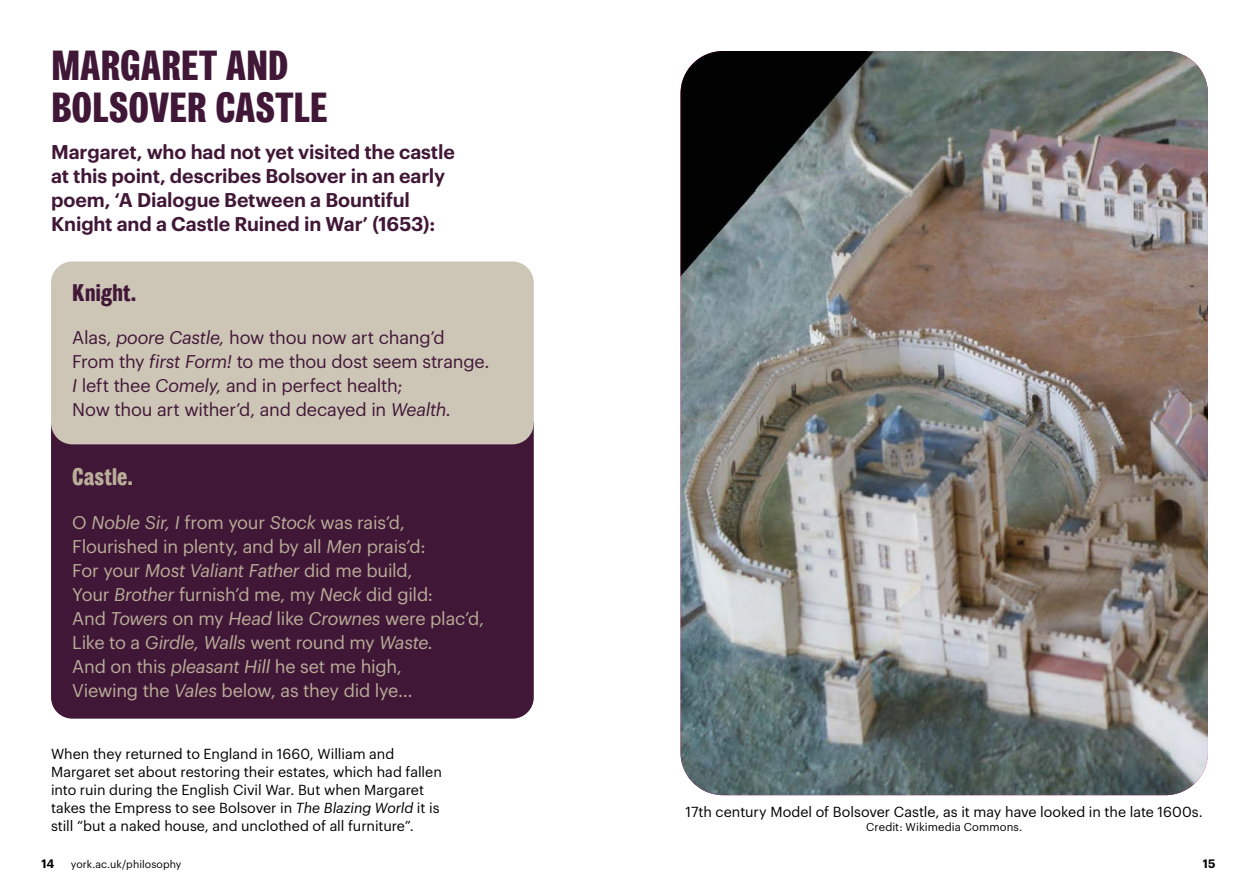
<style>
.page{position:relative;width:1259px;height:893px;background:#fff}
.page>*{position:absolute;margin:0;border:0;box-sizing:border-box;transform-origin:0 0}
.t1{font:600 condensed 42px/42px "York Grot";letter-spacing:-.005em;color:#411737}
.t2{font:600 condensed 24px "York Grot";color:#b9ae99}
.t3{font:600 condensed 24px "York Grot";letter-spacing:-.005em;color:#411737}
.intro{font:600 19.5px/24px "Graphik";letter-spacing:-.005em;color:#411737}
.new_quote{font:18px/24px "Graphik";letter-spacing:-.015em;color:#b9ae99}
.new_quote-2{font:18px/24px "Graphik";letter-spacing:-.01em;color:#411737}
.Body_9_5_pt{font:14.25px/18px "Graphik";letter-spacing:-.005em;color:#000}
.t4{font:600 12px "Graphik";color:#000}
.credit{font:11.25px "Graphik";letter-spacing:.01em;color:#000}
.t5{font:10.5px "Graphik";letter-spacing:.01em;color:#000}
.s1{font-style:italic}
</style>
<div class="page">
<div style="left:51px;top:427px;width:483px;height:292px;background:#411737"></div>
<img style="left:680px;top:51px;width:528px;height:744px">
<div style="left:51px;top:261px;width:483px;height:183px;background:#cdc5b6;border-radius:21px"></div>
<h3 class="t1" style="left:51px;top:47px;width:278px">MARGARET AND<br>BOLSOVER CASTLE</h3>
<p class="intro" style="left:51px;top:138px;width:405px">Margaret, who had not yet visited the castle at this point, describes Bolsover in an early poem, ‘A Dialogue Between a Bountiful Knight and a Castle Ruined in War’ (1653):</p>
<h4 class="t3" style="left:72px;top:279px;width:65px">Knight.</h4>
<p class="new_quote-2" style="left:72px;top:324px;width:374px">Alas, <span class="s1">poore Castle,</span> how thou now art chang’d</p>
<p class="new_quote-2" style="left:72px;top:348px;width:419px">From thy <span class="s1">first Form!</span> to me thou dost seem strange.</p>
<p class="new_quote-2" style="left:72px;top:372px;width:380px"><span class="s1">I</span> left thee <span class="s1">Comely,</span> and in perfect health;<br>Now thou art wither’d, and decayed in <span class="s1">Wealth.</span></p>
<h4 class="t2" style="left:72px;top:463px;width:62px">Castle.</h4>
<p class="new_quote" style="left:72px;top:509px;width:334px">O <span class="s1">Noble Sir, I</span> from your <span class="s1">Stock</span> was rais’d,</p>
<p class="new_quote" style="left:72px;top:533px;width:355px">Flourished in plenty, and by all <span class="s1">Men</span> prais’d:</p>
<p class="new_quote" style="left:72px;top:557px;width:342px">For your <span class="s1">Most Valiant Father</span> did me build,</p>
<p class="new_quote" style="left:72px;top:581px;width:362px">Your <span class="s1">Brother</span> furnish’d me, my <span class="s1">Neck</span> did gild:</p>
<p class="new_quote" style="left:72px;top:605px;width:413px">And <span class="s1">Towers</span> on my <span class="s1">Head</span> like <span class="s1">Crownes</span> were plac’d,<br>Like to a <span class="s1">Girdle, Walls</span> went round my <span class="s1">Waste.</span></p>
<p class="new_quote" style="left:72px;top:653px;width:331px">And on this <span class="s1">pleasant Hill</span> he set me high,</p>
<p class="new_quote" style="left:72px;top:677px;width:342px">Viewing the <span class="s1">Vales</span> below, as they did lye…</p>
<p class="Body_9_5_pt" style="left:51px;top:744px;width:392px">When they returned to England in 1660, William and Margaret set about restoring their estates, which had fallen into ruin during the English Civil War. But when Margaret takes the Empress to see Bolsover in <span class="s1">The Blazing World</span> it is still “but a naked house, and unclothed of all furniture”.</p>
<p class="Body_9_5_pt" style="left:685px;top:802px;width:519px">17th century Model of Bolsover Castle, as it may have looked in the late 1600s.</p>
<p class="credit" style="left:866px;top:819px;width:158px">Credit: Wikimedia Commons.</p>
<p class="t4" style="left:41px;top:855px;width:14px">14</p>
<p class="t5" style="left:71px;top:856px;width:112px">york.ac.uk/philosophy</p>
<p class="t4" style="left:1203px;top:855px;width:14px">15</p>
</div>
